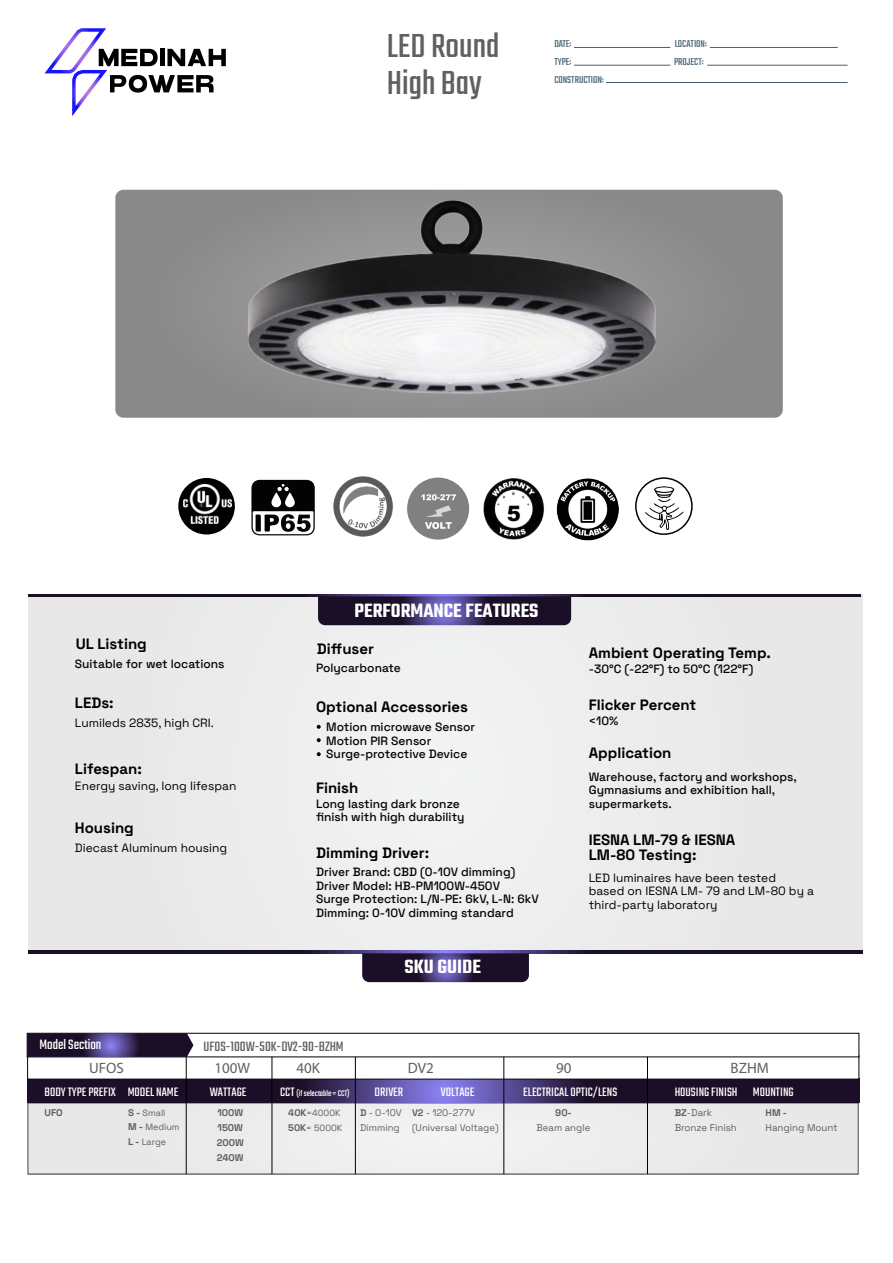
<style>
.page{position:relative;width:893px;height:1263px;background:#fff}
.page>*{position:absolute;margin:0;border:0;box-sizing:border-box;transform-origin:0 0}
.t1{font:36.75px/36.8px "Teko";color:#606060}
.t2{font:600 21px "Teko";color:#fff}
.t3{font:700 15px/15px "Space Grotesk";color:#000}
.t4{font:15px "Teko";color:#606060}
.t5{font:15px "Myriad Pro";color:#606060}
.t6{font:15px "Teko";color:#fff}
.t7{font:13.5px "Teko";color:#fff}
.t8{font:500 12px/13.5px "Space Grotesk";color:#000}
.t9{font:12px/13.5px "Space Grotesk";color:#000}
.t10{font:10.95px "Teko";color:#446172}
.t11{font:9.75px/15px "Space Grotesk";color:#606060}
.t12{font:700 9.75px/15px "Space Grotesk";color:#606060;text-align:justify}
.t13{font:9.6px/14.7px "Space Grotesk";color:#606060}
.t14{font:9px/14.7px "Space Grotesk";color:#606060}
.t15{font:9px "Teko";color:#fff}
.s1{font-weight:700;font-size:9.75px}
.s2{font-weight:700;font-size:9.6px}
.s3{font-weight:700}
.s4{font-size:13.5px}
</style>
<div class="page">
<div style="left:28px;top:594px;width:834px;height:358px;background:#ebebeb"></div>
<hr style="left:574px;top:47px;width:96px;height:1px;background:#446172">
<hr style="left:574px;top:65px;width:96px;height:1px;background:#446172">
<hr style="left:710px;top:47px;width:128px;height:1px;background:#446172">
<hr style="left:707px;top:65px;width:140px;height:1px;background:#446172">
<hr style="left:606px;top:82px;width:242px;height:1px;background:#446172">
<svg style="left:29px;top:594px;width:831px;height:3px;background:#291d41"></svg>
<svg style="left:318px;top:596px;width:253px;height:29px;background:#2e2149"></svg>
<svg style="left:28px;top:951px;width:835px;height:3px;background:#2a1d42"></svg>
<svg style="left:362px;top:953px;width:167px;height:29px;background:#2d2147"></svg>
<svg style="left:28px;top:1079px;width:831px;height:23px;background:#2d2148"></svg>
<div style="left:28px;top:1103px;width:830px;height:71px;background:#ebebeb"></div>
<div style="left:27px;top:1033px;width:832px;height:24px;background:#fff;border:1px solid #000"></div>
<svg style="left:27px;top:1033px;width:166px;height:24px;background:#302349"></svg>
<hr style="left:186px;top:1057px;width:1px;height:117px;background:#000">
<hr style="left:272px;top:1057px;width:1px;height:117px;background:#000">
<hr style="left:355px;top:1057px;width:1px;height:117px;background:#000">
<hr style="left:503px;top:1057px;width:1px;height:117px;background:#000">
<hr style="left:647px;top:1057px;width:1px;height:117px;background:#000">
<div style="left:115px;top:190px;width:668px;height:228px;background:#898989"></div>
<svg style="left:317px;top:725px;width:4px;height:4px"></svg>
<svg style="left:317px;top:738px;width:4px;height:4px"></svg>
<svg style="left:317px;top:752px;width:4px;height:4px"></svg>
<img style="left:247px;top:197px;width:411px;height:200px">
<svg style="left:44px;top:28px;width:182px;height:88px"></svg>
<svg style="left:178px;top:477px;width:58px;height:58px"></svg>
<div style="left:177px;top:476px;width:59px;height:60px;border:2px solid #fff;border-radius:50%"></div>
<img style="left:183px;top:485px;width:48px;height:39px">
<svg style="left:251px;top:480px;width:64px;height:55px"></svg>
<img style="left:333px;top:476px;width:60px;height:61px">
<img style="left:483px;top:478px;width:61px;height:62px">
<div style="left:407px;top:478px;width:62px;height:62px;background:#808080;border-radius:50%"></div>
<img style="left:425px;top:505px;width:27px;height:24px">
<img style="left:421px;top:494px;width:35px;height:7px">
<img style="left:557px;top:478px;width:62px;height:63px;border-radius:31px">
<svg style="left:636px;top:478px;width:56px;height:56px"></svg>
<div style="left:635px;top:477px;width:58px;height:58px;border:2px solid #000;border-radius:50%"></div>
<svg style="left:645px;top:486px;width:38px;height:44px"></svg>
<h1 class="t1" style="left:387px;top:30px;width:114px">LED Round<br>High Bay</h1>
<p class="t10" style="left:554px;top:38px;width:18px">DATE:</p>
<p class="t10" style="left:675px;top:38px;width:34px">LOCATION:</p>
<p class="t10" style="left:554px;top:56px;width:19px">TYPE:</p>
<p class="t10" style="left:674px;top:56px;width:31px">PROJECT:</p>
<p class="t10" style="left:554px;top:73px;width:51px">CONSTRUCTION:</p>
<h2 class="t2" style="left:355px;top:597px;width:186px">PERFORMANCE FEATURES</h2>
<p class="t3" style="left:76px;top:636px;width:73px">UL Listing</p>
<p class="t3" style="left:317px;top:640px;width:59px">Diffuser</p>
<p class="t8" style="left:75px;top:657px;width:151px">Suitable for wet locations</p>
<p class="t8" style="left:316px;top:660px;width:86px">Polycarbonate</p>
<p class="t3" style="left:75px;top:694px;width:40px">LEDs:</p>
<p class="t3" style="left:316px;top:699px;width:154px">Optional Accessories</p>
<p class="t9" style="left:75px;top:715px;width:140px">Lumileds 2835, high CRI.</p>
<p class="t8" style="left:326px;top:720px;width:150px">Motion microwave Sensor<br>Motion PIR Sensor<br>Surge-protective Device</p>
<p class="t3" style="left:75px;top:760px;width:68px">Lifespan:</p>
<p class="t9" style="left:75px;top:778px;width:163px">Energy saving, long lifespan</p>
<p class="t3" style="left:75px;top:819px;width:60px">Housing</p>
<p class="t3" style="left:316px;top:780px;width:44px">Finish</p>
<p class="t8" style="left:316px;top:796px;width:150px">Long lasting dark bronze finish with high durability</p>
<p class="t9" style="left:75px;top:840px;width:154px">Diecast Aluminum housing</p>
<p class="t3" style="left:316px;top:845px;width:115px">Dimming Driver:</p>
<p class="t3" style="left:589px;top:645px;width:184px">Ambient Operating Temp.</p>
<p class="t8" style="left:589px;top:661px;width:166px">-30°C (-22°F) to 50°C (122°F)</p>
<p class="t3" style="left:589px;top:697px;width:109px">Flicker Percent</p>
<p class="t8" style="left:589px;top:713px;width:31px">&lt;10%</p>
<p class="t3" style="left:589px;top:745px;width:84px">Application</p>
<p class="t8" style="left:589px;top:769px;width:210px">Warehouse, factory and workshops,<br>Gymnasiums and exhibition hall, supermarkets.</p>
<p class="t3" style="left:589px;top:831px;width:148px">IESNA LM-79 &amp; IESNA<br>LM-80 Testing:</p>
<p class="t8" style="left:316px;top:865px;width:224px">Driver Brand: CBD (0-10V dimming)<br>Driver Model: HB-PM100W-450V<br>Surge Protection: L/N-PE: 6kV, L-N: 6kV Dimming: 0-10V dimming standard</p>
<p class="t9" style="left:589px;top:870px;width:227px">LED luminaires have been tested based on IESNA LM- 79 and LM-80 by a third-party laboratory</p>
<h2 class="t2" style="left:405px;top:953px;width:78px">SKU GUIDE</h2>
<p class="t6" style="left:39px;top:1036px;width:63px">Model Section</p>
<p class="t4" style="left:204px;top:1038px;width:142px">UFOS-100W-50K-DV2-90-BZHM</p>
<p class="t5" style="left:89px;top:1059px;width:36px">UFOS</p>
<p class="t5" style="left:214px;top:1059px;width:37px">100W</p>
<p class="t5" style="left:296px;top:1059px;width:25px">40K</p>
<p class="t5" style="left:408px;top:1059px;width:28px">DV2</p>
<p class="t5" style="left:556px;top:1059px;width:17px">90</p>
<p class="t5" style="left:731px;top:1059px;width:40px">BZHM</p>
<p class="t7" style="left:45px;top:1084px;width:135px">BODY TYPE PREFIX MODEL NAME</p>
<p class="t12" style="left:45px;top:1104px;width:20px">UFO</p>
<p class="t14" style="left:128px;top:1105px;width:53px"><span class="s1">S -</span> Small<br><span class="s1">M -</span> Medium<br><span class="s1">L -</span> Large</p>
<p class="t12" style="left:217px;top:1104px;width:29px">100W 150W 200W 240W</p>
<p class="t14" style="left:288px;top:1105px;width:56px"><span class="s2">40K</span>=4000K<br><span class="s2">50K</span>= 5000K</p>
<p class="t13" style="left:360px;top:1105px;width:43px"><span class="s3">D</span> - 0-10V<br>Dimming</p>
<p class="t13" style="left:412px;top:1105px;width:88px"><span class="s3">V2</span> - 120-277V (Universal Voltage)</p>
<p class="t7" style="left:210px;top:1084px;width:38px">WATTAGE</p>
<p class="t15" style="left:280px;top:1088px;width:71px"><span class="s4">CCT</span> (if selectable = CCT)</p>
<p class="t7" style="left:375px;top:1084px;width:30px">DRIVER</p>
<p class="t7" style="left:441px;top:1084px;width:35px">VOLTAGE</p>
<p class="t7" style="left:523px;top:1084px;width:95px">ELECTRICAL OPTIC/LENS</p>
<p class="t7" style="left:675px;top:1084px;width:121px">HOUSING FINISH MOUNTING</p>
<p class="t12" style="left:555px;top:1104px;width:18px">90-</p>
<p class="t13" style="left:536px;top:1119px;width:55px">Beam angle</p>
<p class="t11" style="left:675px;top:1104px;width:64px"><span class="s3">BZ</span>-Dark<br>Bronze Finish</p>
<p class="t12" style="left:766px;top:1104px;width:23px">HM -</p>
<p class="t11" style="left:766px;top:1119px;width:74px">Hanging Mount</p>
</div>
